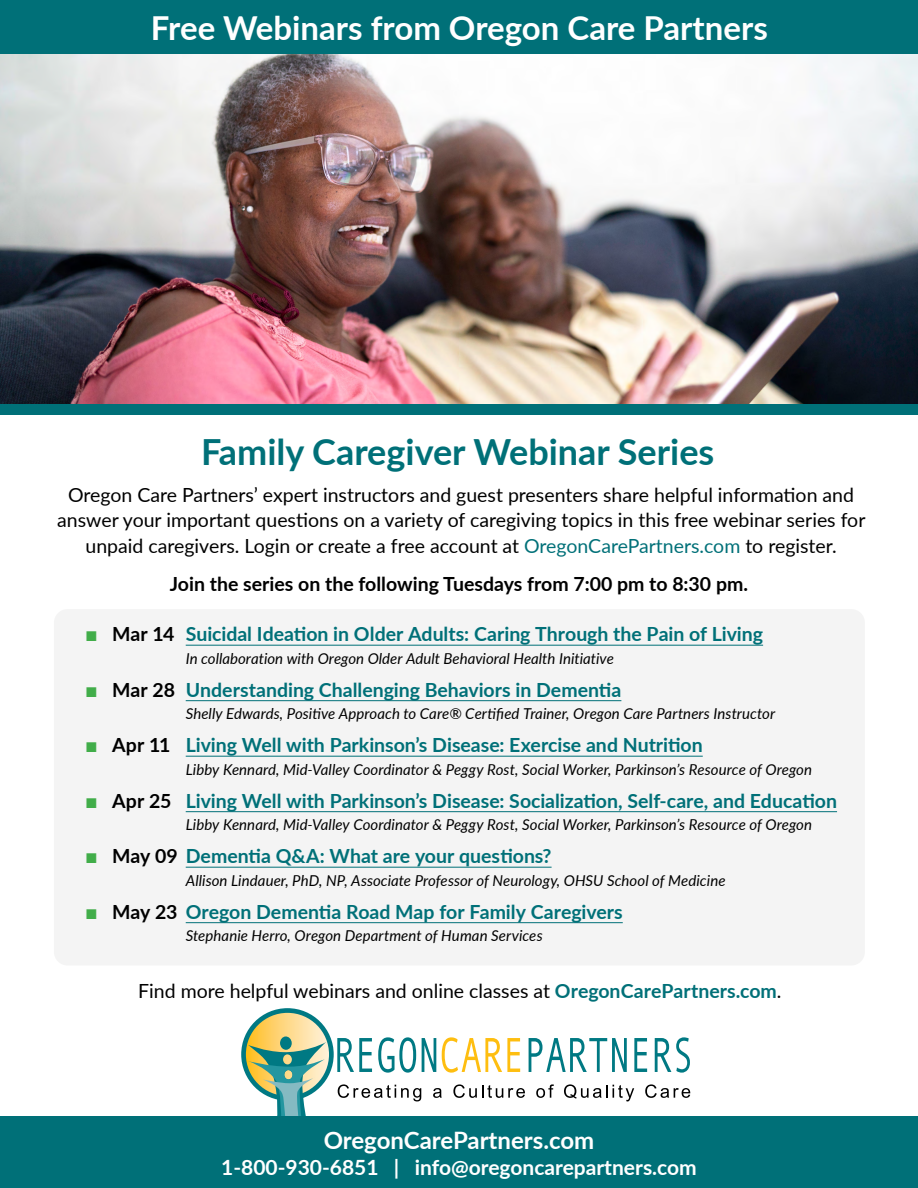
<style>
.page{position:relative;width:918px;height:1188px;background:#fff}
.page>*{position:absolute;margin:0;border:0;box-sizing:border-box;transform-origin:0 0}
.t1{font:700 36px "Lato";color:#007078}
.t2{font:700 33px "Lato";color:#fff}
.t3{font:700 24px "Lato";color:#fff}
.t4{font:700 21px "Lato";color:#fff}
.t5{font:700 19.5px "Lato";color:#007078}
.t6{font:19.5px/25.5px "Lato";color:#000;text-align:center}
.t7{font:700 19.5px "Lato";color:#000}
.t8{font:italic 15px "Lato";letter-spacing:.005em;color:#000}
.s1{color:#007078}
.s2{font-family:"Arial";font-weight:400;font-size:21px;color:#41ad49}
.s3{color:#000}
.s4{font-weight:700;color:#007078}
</style>
<div class="page">
<img style="left:0;top:54px;width:918px;height:350px">
<div style="left:54px;top:609px;width:811px;height:357px;background:#f2f2f2;border-radius:14px"></div>
<svg style="left:337px;top:1038px;width:35px;height:34px"></svg>
<svg style="left:378px;top:1037px;width:38px;height:36px"></svg>
<svg style="left:422px;top:1038px;width:14px;height:34px"></svg>
<svg style="left:442px;top:1037px;width:78px;height:36px"></svg>
<svg style="left:529px;top:1038px;width:98px;height:34px"></svg>
<svg style="left:634px;top:1038px;width:13px;height:34px"></svg>
<svg style="left:655px;top:1037px;width:35px;height:36px"></svg>
<svg style="left:241px;top:1008px;width:93px;height:93px"></svg>
<div style="left:246px;top:1013px;width:83px;height:83px;background:linear-gradient(to right,#febe24,#fcf1e1);border-radius:42px"></div>
<svg style="left:280px;top:1036px;width:12px;height:14px"></svg>
<svg style="left:248px;top:1042px;width:79px;height:75px"></svg>
<svg style="left:338px;top:1084px;width:83px;height:17px"></svg>
<svg style="left:433px;top:1088px;width:9px;height:10px"></svg>
<svg style="left:453px;top:1084px;width:72px;height:14px"></svg>
<svg style="left:536px;top:1084px;width:18px;height:14px"></svg>
<svg style="left:564px;top:1084px;width:70px;height:17px"></svg>
<svg style="left:645px;top:1084px;width:45px;height:14px"></svg>
<div style="left:0;top:1117px;width:918px;height:71px;background:#007078"></div>
<hr style="left:186px;top:645px;width:577px;height:1px;background:#007078">
<hr style="left:186px;top:700px;width:435px;height:1px;background:#007078">
<hr style="left:186px;top:756px;width:517px;height:1px;background:#007078">
<hr style="left:186px;top:811px;width:651px;height:1px;background:#007078">
<hr style="left:186px;top:867px;width:366px;height:1px;background:#007078">
<hr style="left:186px;top:922px;width:437px;height:1px;background:#007078">
<div style="left:0;top:0;width:918px;height:54px;background:#007078"></div>
<div style="left:0;top:404px;width:918px;height:11px;background:#007078"></div>
<h2 class="t2" style="left:151px;top:4px;width:618px">Free Webinars from Oregon Care Partners</h2>
<h1 class="t1" style="left:201px;top:425px;width:515px">Family Caregiver Webinar Series</h1>
<p class="t6" style="left:57px;top:481px;width:810px">Oregon Care Partners’ expert instructors and guest presenters share helpful information and answer your important questions on a variety of caregiving topics in this free webinar series for unpaid caregivers. Login or create a free account at <span class="s1">OregonCarePartners.com</span> to register.</p>
<h3 class="t7" style="left:170px;top:570px;width:580px">Join the series on the following Tuesdays from 7:00 pm to 8:30 pm.</h3>
<h3 class="t5" style="left:85px;top:620px;width:679px"><span class="s2">■</span> <span class="s3">Mar 14</span> Suicidal Ideation in Older Adults: Caring Through the Pain of Living</h3>
<p class="t8" style="left:186px;top:648px;width:430px">In collaboration with Oregon Older Adult Behavioral Health Initiative</p>
<h3 class="t5" style="left:85px;top:675px;width:538px"><span class="s2">■</span> <span class="s3">Mar 28</span> Understanding Challenging Behaviors in Dementia</h3>
<p class="t8" style="left:186px;top:703px;width:591px">Shelly Edwards, Positive Approach to Care® Certified Trainer, Oregon Care Partners Instructor</p>
<h3 class="t5" style="left:85px;top:731px;width:619px"><span class="s2">■</span> <span class="s3">Apr 11</span> Living Well with Parkinson’s Disease: Exercise and Nutrition</h3>
<p class="t8" style="left:186px;top:759px;width:628px">Libby Kennard, Mid-Valley Coordinator &amp; Peggy Rost, Social Worker, Parkinson’s Resource of Oregon</p>
<h3 class="t5" style="left:85px;top:786px;width:753px"><span class="s2">■</span> <span class="s3">Apr 25</span> Living Well with Parkinson’s Disease: Socialization, Self-care, and Education</h3>
<p class="t8" style="left:186px;top:814px;width:628px">Libby Kennard, Mid-Valley Coordinator &amp; Peggy Rost, Social Worker, Parkinson’s Resource of Oregon</p>
<h3 class="t5" style="left:85px;top:842px;width:468px"><span class="s2">■</span> <span class="s3">May 09</span> Dementia Q&amp;A: What are your questions?</h3>
<p class="t8" style="left:186px;top:870px;width:541px">Allison Lindauer, PhD, NP, Associate Professor of Neurology, OHSU School of Medicine</p>
<h3 class="t5" style="left:85px;top:897px;width:539px"><span class="s2">■</span> <span class="s3">May 23</span> Oregon Dementia Road Map for Family Caregivers</h3>
<p class="t8" style="left:186px;top:925px;width:358px">Stephanie Herro, Oregon Department of Human Services</p>
<h3 class="t6" style="left:138px;top:978px;width:645px">Find more helpful webinars and online classes at <span class="s4">OregonCarePartners.com</span>.</h3>
<h3 class="t3" style="left:324px;top:1123px;width:272px">OregonCarePartners.com</h3>
<h3 class="t4" style="left:221px;top:1152px;width:477px">1-800-930-6851 | info@oregoncarepartners.com</h3>
</div>
